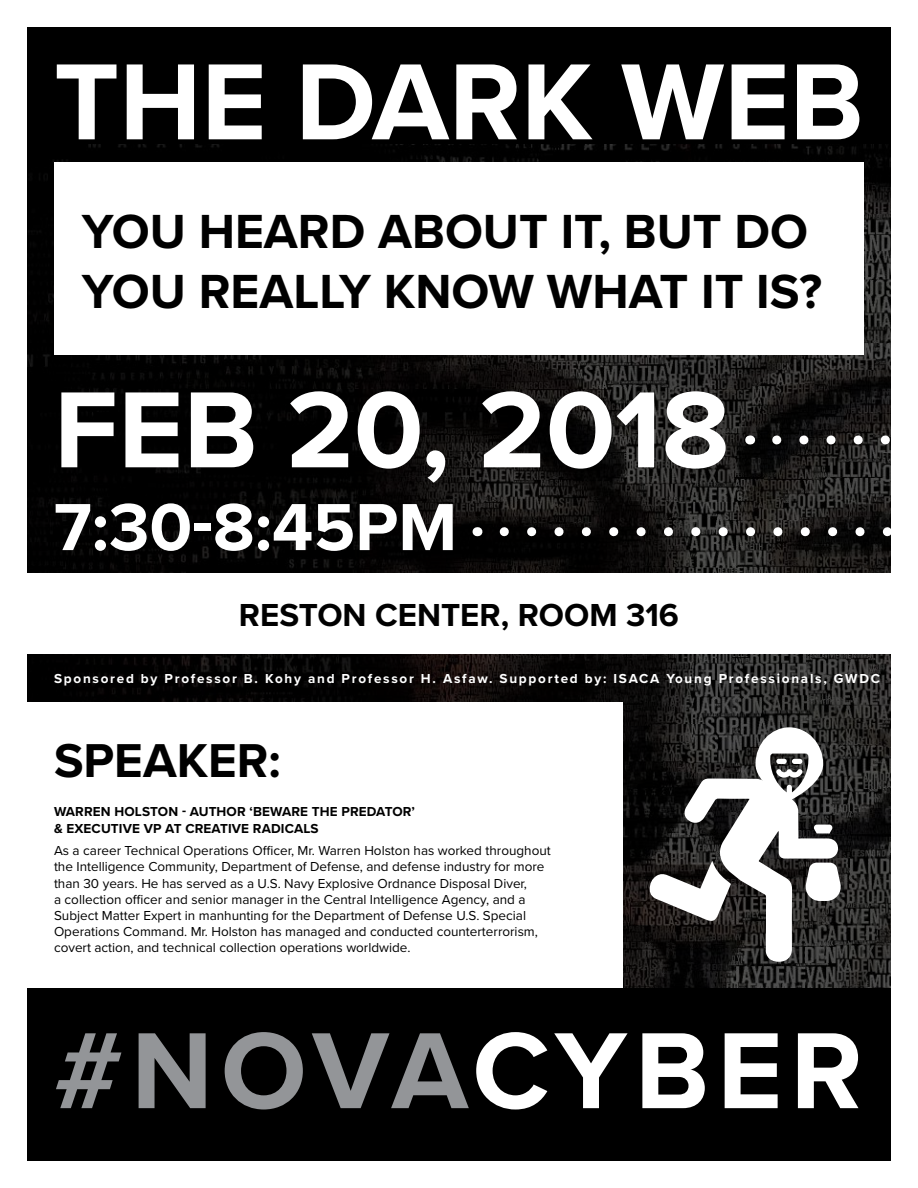
<style>
.page{position:relative;width:918px;height:1188px;background:#fff}
.page>*{position:absolute;margin:0;border:0;box-sizing:border-box;transform-origin:0 0}
.t1{font:700 112.2px "Proxima Nova";color:#fff}
.t2{font:700 112.2px "Proxima Nova";letter-spacing:.06em;color:#939598}
.t3{font:700 69px "Proxima Nova";color:#fff}
.t4{font:700 49.65px/59.6px "Proxima Nova";color:#000}
.t5{font:700 49.2px "Proxima Nova";color:#000}
.t6{font:700 33px "Proxima Nova";color:#000}
.t7{font:13.5px/16.2px "Proxima Nova";color:#000}
.t8{font:700 13.5px "Proxima Nova";letter-spacing:.13em;color:#fff}
.t9{font:700 13.5px/16.2px "Proxima Nova";letter-spacing:.01em;color:#000}
.s1{color:#fff}
</style>
<div class="page">
<div style="left:27px;top:987px;width:864px;height:174px;background:#000"></div>
<div style="left:27px;top:27px;width:864px;height:960px;background:#000"></div>
<img style="left:27px;top:145px;width:864px;height:842px">
<div style="left:27px;top:702px;width:595px;height:285px;background:#fff"></div>
<div style="left:54px;top:162px;width:810px;height:192px;background:#fff"></div>
<div style="left:27px;top:573px;width:864px;height:80px;background:#fff"></div>
<svg style="left:650px;top:727px;width:192px;height:235px"></svg>
<svg style="left:504px;top:527px;width:387px;height:9px"></svg>
<svg style="left:777px;top:435px;width:114px;height:9px"></svg>
<h1 class="t1" style="left:54px;top:18px;width:811px">THE DARK WEB</h1>
<h3 class="t4" style="left:82px;top:201px;width:742px">YOU HEARD ABOUT IT, BUT DO<br>YOU REALLY KNOW WHAT IT IS?</h3>
<h1 class="t1" style="left:54px;top:346px;width:677px">FEB 20, 2018</h1>
<h2 class="t3" style="left:54px;top:476px;width:405px">7:30-8:45PM</h2>
<h3 class="t6" style="left:239px;top:590px;width:442px">RESTON CENTER, ROOM 316</h3>
<p class="t8" style="left:54px;top:668px;width:828px">Sponsored by Professor B. Kohy and Professor H. Asfaw. Supported by: ISACA Young Professionals, GWDC</p>
<h3 class="t5" style="left:54px;top:724px;width:228px">SPEAKER:</h3>
<p class="t9" style="left:54px;top:804px;width:363px">WARREN HOLSTON - AUTHOR ‘BEWARE THE PREDATOR’ &amp; EXECUTIVE VP AT CREATIVE RADICALS</p>
<p class="t7" style="left:54px;top:842px;width:498px">As a career Technical Operations Officer, Mr. Warren Holston has worked throughout the Intelligence Community, Department of Defense, and defense industry for more than 30 years. He has served as a U.S. Navy Explosive Ordnance Disposal Diver,<br>a collection officer and senior manager in the Central Intelligence Agency, and a Subject Matter Expert in manhunting for the Department of Defense U.S. Special Operations Command. Mr. Holston has managed and conducted counterterrorism, covert action, and technical collection operations worldwide.</p>
<h1 class="t2" style="left:54px;top:987px;width:810px">#NOVA<span class="s1">CYBER</span></h1>
</div>
